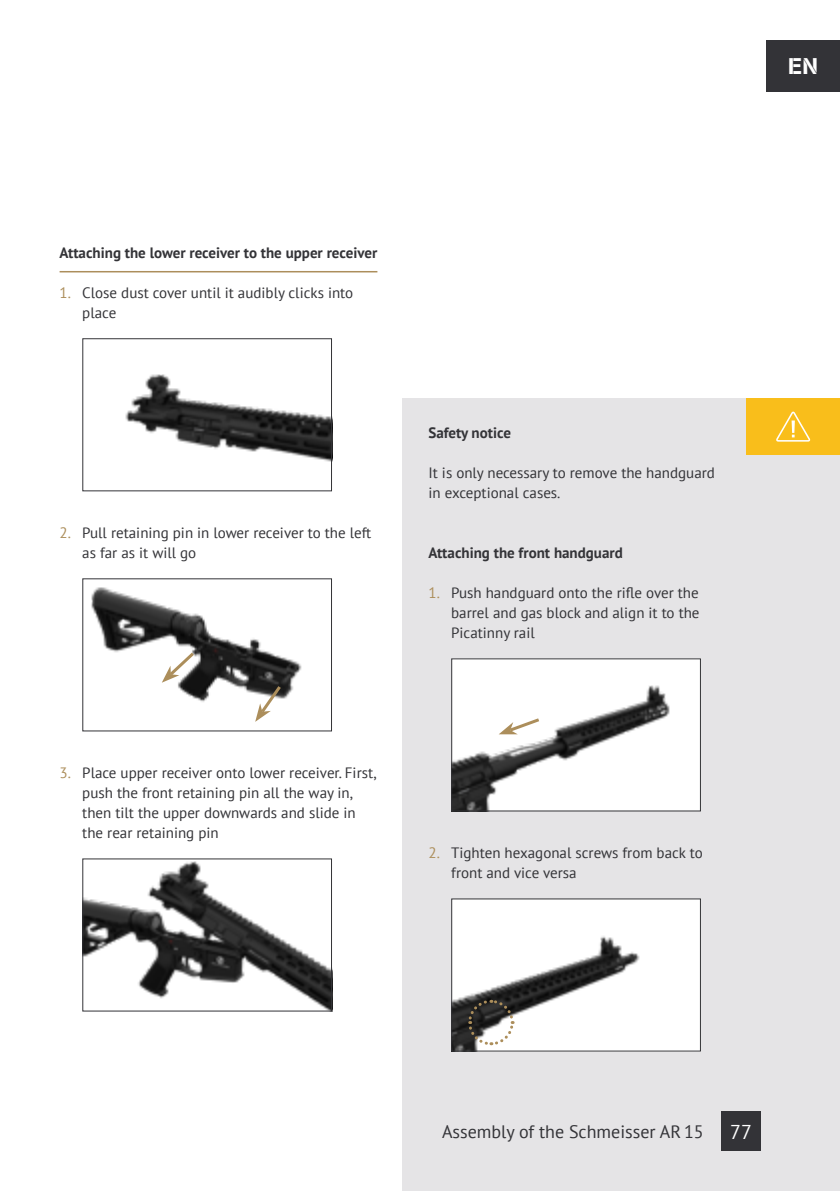
<style>
.page{position:relative;width:840px;height:1191px;background:#fff}
.page>*{position:absolute;margin:0;border:0;box-sizing:border-box;transform-origin:0 0}
.t1{font:22.4px "AG Book Stencil";color:#fff}
.t2{font:20px "PT Sans";color:#fff}
.t3{font:18px "PT Sans";color:#333337}
.t4{font:15px/20px "PT Sans";color:#333337}
.t5{font:700 15px "PT Sans";color:#333337}
.s1{color:#ac8e5b}
</style>
<div class="page">
<hr style="left:60px;top:271px;width:317px;height:1px;background:#ac8e5b">
<img style="left:125px;top:374px;width:205px;height:88px">
<div style="left:82px;top:338px;width:250px;height:153px;border:1px solid #333337"></div>
<img style="left:84px;top:861px;width:246px;height:148px">
<div style="left:82px;top:858px;width:250px;height:153px;border:1px solid #333337"></div>
<img style="left:91px;top:587px;width:211px;height:115px">
<div style="left:82px;top:578px;width:250px;height:153px;border:1px solid #333337"></div>
<svg style="left:162px;top:649px;width:35px;height:33px"></svg>
<svg style="left:255px;top:683px;width:28px;height:39px"></svg>
<div style="left:403px;top:398px;width:436px;height:793px;background:#e5e4e6"></div>
<div style="left:746px;top:398px;width:93px;height:57px;background:#f9be1b"></div>
<svg style="left:776px;top:411px;width:34px;height:30px"></svg>
<img style="left:453px;top:900px;width:245px;height:149px">
<div style="left:451px;top:898px;width:249px;height:153px;border:1px solid #333337"></div>
<svg style="left:466px;top:998px;width:49px;height:49px;background:#767470"></svg>
<img style="left:453px;top:660px;width:245px;height:149px">
<div style="left:451px;top:658px;width:249px;height:153px;border:1px solid #333337"></div>
<svg style="left:498px;top:716px;width:44px;height:18px"></svg>
<div style="left:765px;top:41px;width:74px;height:51px;background:#333337"></div>
<div style="left:720px;top:1111px;width:40px;height:39px;background:#333337"></div>
<p class="t5" style="left:60px;top:243px;width:319px">Attaching the lower receiver to the upper receiver</p>
<p class="t4" style="left:82px;top:283px;width:272px;text-indent:-23px"><span class="s1">1.</span> Close dust cover until it audibly clicks into place</p>
<p class="t4" style="left:82px;top:523px;width:290px;text-indent:-23px"><span class="s1">2.</span> Pull retaining pin in lower receiver to the left as far as it will go</p>
<p class="t4" style="left:82px;top:763px;width:296px;text-indent:-23px"><span class="s1">3.</span> Place upper receiver onto lower receiver. First, push the front retaining pin all the way in, then tilt the upper downwards and slide in the rear retaining pin</p>
<p class="t5" style="left:428px;top:423px;width:84px">Safety notice</p>
<p class="t4" style="left:428px;top:463px;width:288px">It is only necessary to remove the handguard in exceptional cases.</p>
<p class="t5" style="left:428px;top:543px;width:196px">Attaching the front handguard</p>
<p class="t4" style="left:451px;top:583px;width:250px;text-align:justify;text-indent:-23px"><span class="s1">1.</span> Push handguard onto the rifle over the barrel and gas block and align it to the Picatinny rail</p>
<p class="t4" style="left:451px;top:843px;width:253px;text-indent:-23px"><span class="s1">2.</span> Tighten hexagonal screws from back to front and vice versa</p>
<h1 class="t1" style="left:787px;top:53px;width:32px">EN</h1>
<p class="t3" style="left:442px;top:1119px;width:263px">Assembly of the Schmeisser AR 15</p>
<h2 class="t2" style="left:729px;top:1118px;width:23px">77</h2>
</div>
